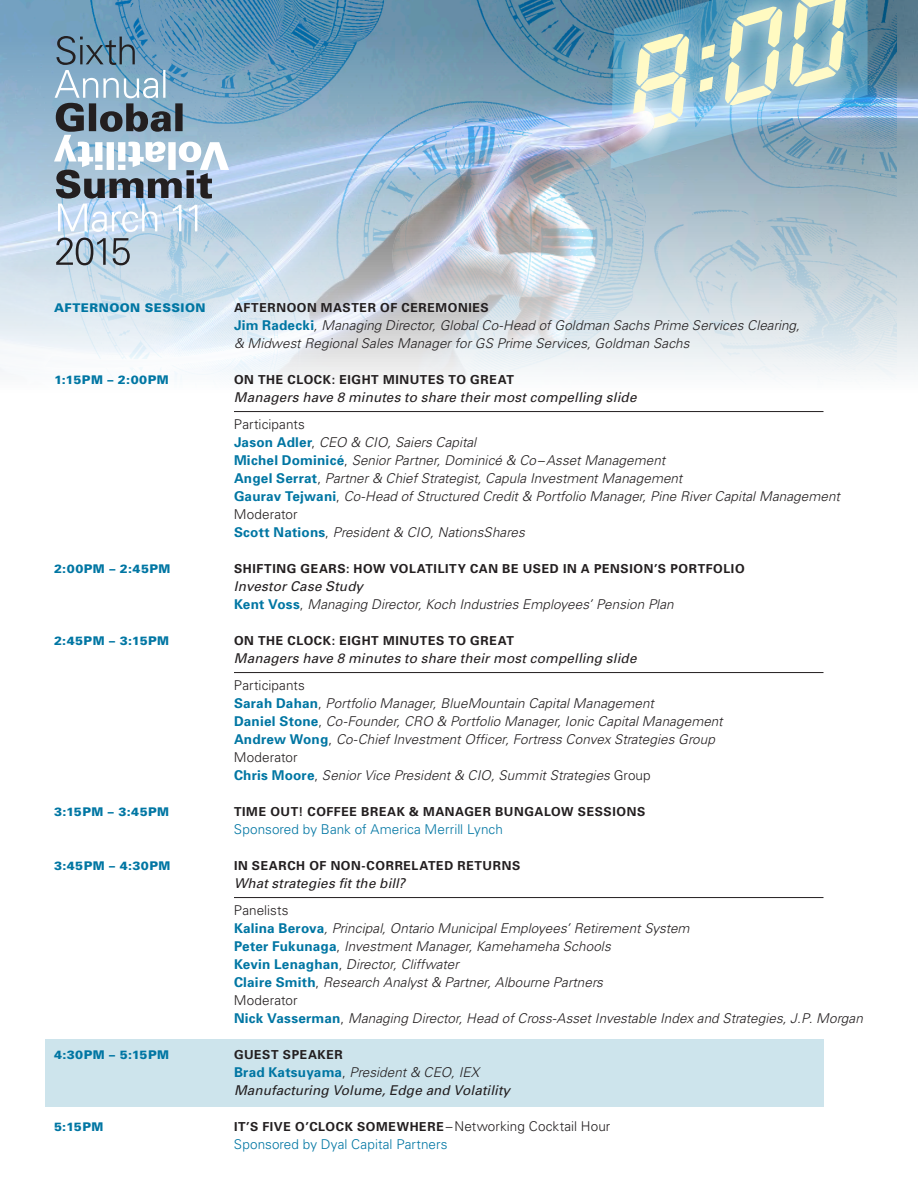
<style>
.page{position:relative;width:918px;height:1188px;background:#fff}
.page>*{position:absolute;margin:0;border:0;box-sizing:border-box;transform-origin:0 0}
.tx{font:italic 300 13.5px/18px "Univers";letter-spacing:.005em;color:#231f20}
.tx-2{font:italic 13.5px/18px "Univers";letter-spacing:.005em;color:#231f20}
.tx-3{font:300 13.5px "Univers";letter-spacing:.005em;color:#0076a3}
.tx-4{font:300 13.5px "Univers";letter-spacing:.005em;color:#231f20}
.tx-5{font:700 12.3px "Univers";letter-spacing:.05em;color:#231f20}
.tx-6{font:900 12px "Univers";letter-spacing:.035em;color:#0076a3}
.s1{font-weight:700;font-style:normal;color:#0076a3}
.s2{font-style:normal}
.s3{font-weight:300;font-style:normal}
.s4{font-weight:300}
.s5{font-weight:300;font-size:13.5px}
</style>
<div class="page">
<img style="left:0;top:0;width:918px;height:375px">
<img style="left:52px;top:0;width:845px;height:674px">
<svg style="left:611px;top:0;width:257px;height:170px;background:#80a4b8"></svg>
<svg style="left:614px;top:0;width:250px;height:160px;background:#92b9c6"></svg>
<svg style="left:629px;top:88px;width:43px;height:66px"></svg>
<div style="left:36px;top:112px;width:614px;height:266px;background:#fff;opacity:.75"></div>
<svg style="left:44px;top:371px;width:599px;height:9px;fill:#f6f9fa"></svg>
<img style="left:44px;top:121px;width:599px;height:250px">
<svg style="left:56px;top:238px;width:74px;height:27px;background:#94a3af"></svg>
<svg style="left:54px;top:36px;width:175px;height:196px;background:#90abbf"></svg>
<div style="left:45px;top:1040px;width:779px;height:67px;background:#cde4ec"></div>
<hr style="left:234px;top:411px;width:590px;height:1px;background:#231f20">
<hr style="left:234px;top:672px;width:590px;height:1px;background:#231f20">
<hr style="left:234px;top:897px;width:590px;height:1px;background:#231f20">
<p class="tx-6" style="left:54px;top:301px;width:153px">AFTERNOON SESSION</p>
<p class="tx-5" style="left:234px;top:300px;width:256px">AFTERNOON MASTER OF CEREMONIES</p>
<p class="tx" style="left:234px;top:316px;width:567px"><span class="s1">Jim Radecki</span>, Managing Director, Global Co-Head of Goldman Sachs Prime Services Clearing, &amp; Midwest Regional Sales Manager for GS Prime Services, Goldman Sachs</p>
<p class="tx-6" style="left:54px;top:373px;width:116px">1:15PM – 2:00PM</p>
<p class="tx-5" style="left:234px;top:372px;width:281px">ON THE CLOCK: EIGHT MINUTES TO GREAT</p>
<p class="tx-2" style="left:234px;top:388px;width:404px">Managers have 8 minutes to share their most compelling slide</p>
<p class="tx-4" style="left:234px;top:416px;width:72px">Participants</p>
<p class="tx" style="left:234px;top:433px;width:244px"><span class="s1">Jason Adler</span><span class="s2">,</span> CEO &amp; CIO, Saiers Capital</p>
<p class="tx" style="left:234px;top:451px;width:433px"><span class="s1">Michel Dominicé</span><span class="s2">,</span> Senior Partner, Dominicé &amp; Co–Asset Management</p>
<p class="tx" style="left:234px;top:469px;width:450px"><span class="s1">Angel Serrat</span><span class="s2">,</span> Partner &amp; Chief Strategist, Capula Investment Management</p>
<p class="tx" style="left:234px;top:487px;width:607px"><span class="s1">Gaurav Tejwani</span><span class="s2">,</span> Co-Head of Structured Credit &amp; Portfolio Manager, Pine River Capital Management</p>
<p class="tx-4" style="left:234px;top:506px;width:65px">Moderator</p>
<p class="tx" style="left:234px;top:523px;width:292px"><span class="s1">Scott Nations</span><span class="s2">,</span> President &amp; CIO, NationsShares</p>
<p class="tx-6" style="left:54px;top:562px;width:118px">2:00PM – 2:45PM</p>
<p class="tx-5" style="left:234px;top:561px;width:512px">SHIFTING GEARS: HOW VOLATILITY CAN BE USED IN A PENSION’S PORTFOLIO</p>
<p class="tx-2" style="left:234px;top:577px;width:131px">Investor Case Study</p>
<p class="tx" style="left:234px;top:595px;width:441px"><span class="s1">Kent Voss</span><span class="s2">,</span> Managing Director, Koch Industries Employees’ Pension Plan</p>
<p class="tx-6" style="left:54px;top:634px;width:117px">2:45PM – 3:15PM</p>
<p class="tx-5" style="left:234px;top:633px;width:281px">ON THE CLOCK: EIGHT MINUTES TO GREAT</p>
<p class="tx-2" style="left:234px;top:649px;width:404px">Managers have 8 minutes to share their most compelling slide</p>
<p class="tx-4" style="left:234px;top:677px;width:72px">Participants</p>
<p class="tx" style="left:234px;top:694px;width:421px"><span class="s1">Sarah Dahan</span><span class="s2">,</span> Portfolio Manager, BlueMountain Capital Management</p>
<p class="tx" style="left:234px;top:712px;width:490px"><span class="s1">Daniel Stone</span><span class="s2">,</span> Co-Founder, CRO &amp; Portfolio Manager, Ionic Capital Management</p>
<p class="tx" style="left:234px;top:730px;width:482px"><span class="s1">Andrew Wong</span><span class="s2">,</span> Co-Chief Investment Officer, Fortress Convex Strategies Group</p>
<p class="tx-4" style="left:234px;top:749px;width:65px">Moderator</p>
<p class="tx" style="left:234px;top:766px;width:418px"><span class="s1">Chris Moore</span><span class="s2">,</span> Senior Vice President &amp; CIO, Summit Strategies <span class="s2">Group</span></p>
<p class="tx-6" style="left:54px;top:805px;width:117px">3:15PM – 3:45PM</p>
<p class="tx-5" style="left:234px;top:804px;width:413px">TIME OUT! COFFEE BREAK &amp; MANAGER BUNGALOW SESSIONS</p>
<p class="tx-3" style="left:234px;top:821px;width:270px">Sponsored by Bank of America Merrill Lynch</p>
<p class="tx-6" style="left:54px;top:859px;width:118px">3:45PM – 4:30PM</p>
<p class="tx-5" style="left:234px;top:858px;width:288px">IN SEARCH OF NON-CORRELATED RETURNS</p>
<p class="tx-2" style="left:234px;top:874px;width:173px">What strategies fit the bill?</p>
<p class="tx-4" style="left:234px;top:902px;width:56px">Panelists</p>
<p class="tx" style="left:234px;top:919px;width:457px"><span class="s1">Kalina Berova</span>, Principal, Ontario Municipal Employees’ Retirement System</p>
<p class="tx" style="left:234px;top:937px;width:378px"><span class="s1">Peter Fukunaga</span><span class="s2">,</span> Investment Manager, Kamehameha Schools</p>
<p class="tx" style="left:234px;top:955px;width:226px"><span class="s1">Kevin Lenaghan</span><span class="s2">,</span> Director, Cliffwater</p>
<p class="tx" style="left:234px;top:973px;width:370px"><span class="s1">Claire Smith</span><span class="s2">,</span> Research Analyst &amp; Partner, Albourne Partners</p>
<p class="tx-4" style="left:234px;top:992px;width:65px">Moderator</p>
<p class="tx" style="left:234px;top:1009px;width:630px"><span class="s1">Nick Vasserman</span><span class="s2">,</span> Managing Director, Head of Cross-Asset Investable Index and Strategies, J.P. Morgan</p>
<p class="tx-6" style="left:54px;top:1048px;width:117px">4:30PM – 5:15PM</p>
<p class="tx-5" style="left:234px;top:1047px;width:110px">GUEST SPEAKER</p>
<p class="tx-2" style="left:234px;top:1063px;width:278px"><span class="s1">Brad Katsuyama</span><span class="s3">,</span> <span class="s4">President &amp; CEO, IEX<br></span>Manufacturing Volume, Edge and Volatility</p>
<p class="tx-6" style="left:54px;top:1120px;width:51px">5:15PM</p>
<p class="tx-5" style="left:234px;top:1119px;width:378px">IT’S FIVE O’CLOCK SOMEWHERE <span class="s5">–Networking Cocktail Hour</span></p>
<p class="tx-3" style="left:234px;top:1136px;width:215px">Sponsored by Dyal Capital Partners</p>
</div>
